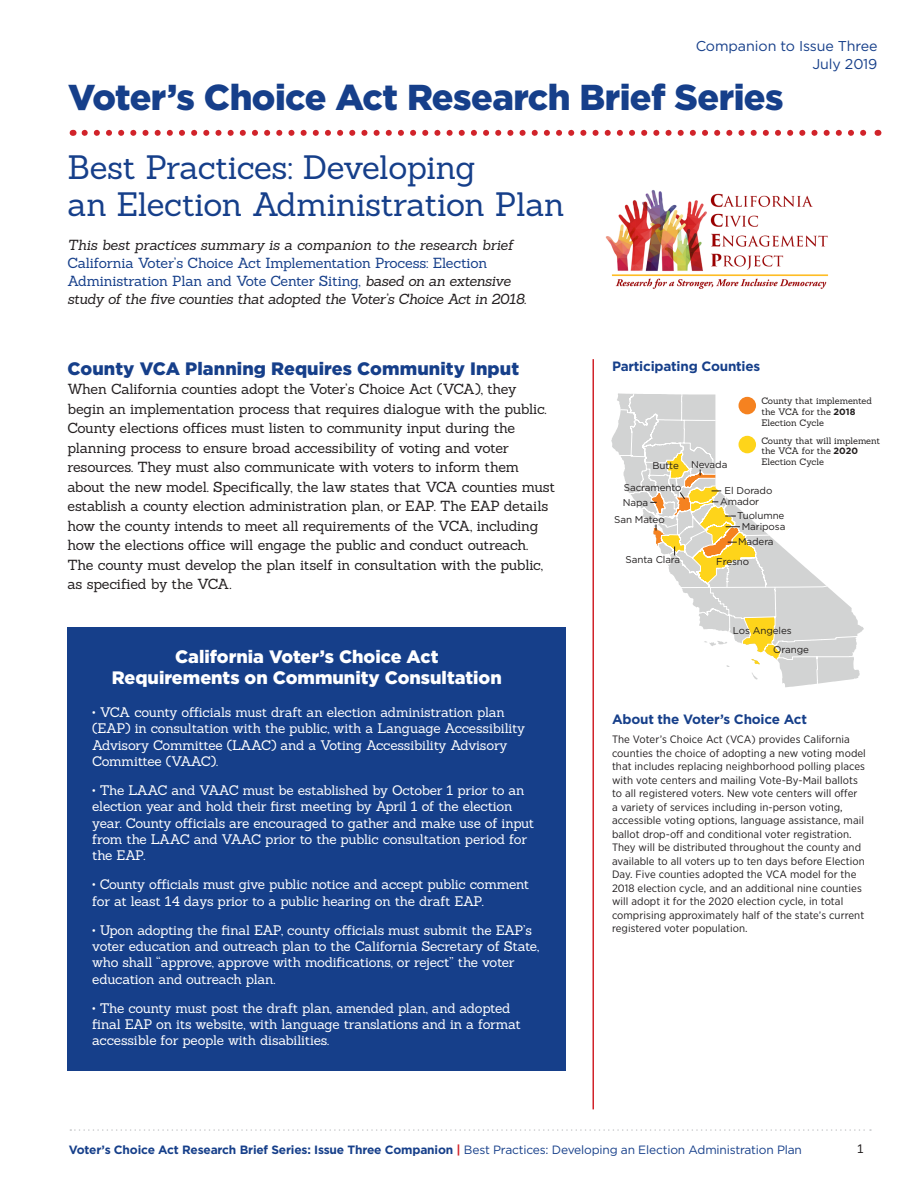
<style>
.page{position:relative;width:918px;height:1188px;background:#fff}
.page>*{position:absolute;margin:0;border:0;box-sizing:border-box;transform-origin:0 0}
.t1{font:900 36px "Gotham";letter-spacing:-.015em;color:#163f8a}
.t2{font:33px/37.5px "Sanchez";letter-spacing:-.015em;color:#163f8a}
.t3{font:900 18px/21px "Gotham";color:#fff;text-align:center}
.t4{font:900 18px "Gotham";letter-spacing:.005em;color:#163f8a}
.t5{font:14.25px/19.5px "Sanchez";letter-spacing:-.02em;color:#231f20}
.t6{font:italic 14.25px/18px "Sanchez";letter-spacing:-.02em;color:#231f20}
.t7{font:14.25px/18px "Gotham";letter-spacing:-.01em;color:#163f8a;text-align:right}
.t8{font:13.5px/16.2px "Sanchez";letter-spacing:-.015em;color:#fff}
.t9{font:700 13.5px "Gotham";letter-spacing:-.015em;color:#163f8a}
.t10{font:700 12px "Gotham";letter-spacing:-.015em;color:#163f8a}
.t11{font:12px "Sanchez";color:#231f20}
.t12{font:10.65px/13.5px "Gotham Narrow";letter-spacing:.005em;color:#231f20;scale:1.05 1}
.t13{font:9.9px/19.2px "Gotham";letter-spacing:-.01em;color:#211e1e}
.t14{font:9.15px/10.6px "Sanchez";letter-spacing:-.005em;color:#211e1e}
.s1{font-style:normal;color:#163f8a}
.s2{font-family:"Gotham";font-weight:700}
.s3{color:#d1232a}
.s4{font-weight:400}
</style>
<div class="page">
<svg style="left:70px;top:1129px;width:801px;height:2px"></svg>
<svg style="left:85px;top:130px;width:782px;height:6px"></svg>
<svg style="left:619px;top:393px;width:240px;height:294px"></svg>
<div style="left:739px;top:397px;width:17px;height:17px;background:#f58220;border-radius:50%"></div>
<div style="left:739px;top:436px;width:17px;height:17px;background:#fed41a;border-radius:50%"></div>
<svg style="left:650px;top:452px;width:177px;height:136px"></svg>
<img style="left:605px;top:190px;width:224px;height:99px">
<hr style="left:592px;top:359px;width:2px;height:750px;background:#d1232a">
<div style="left:68px;top:628px;width:498px;height:443px;background:#163f8a"></div>
<p class="t7" style="left:696px;top:37px;width:183px">Companion to Issue Three<br>July 2019</p>
<p class="t1" style="left:68px;top:77px;width:717px">Voter’s Choice Act Research Brief Series</p>
<p class="t2" style="left:68px;top:148px;width:499px">Best Practices: Developing<br>an Election Administration Plan</p>
<p class="t6" style="left:68px;top:236px;width:460px">This best practices summary is a companion to the research brief <span class="s1">California Voter’s Choice Act Implementation Process: Election Administration Plan and Vote Center Siting,</span> based on an extensive study of the five counties that adopted the Voter’s Choice Act in 2018.</p>
<p class="t4" style="left:68px;top:358px;width:453px">County VCA Planning Requires Community Input</p>
<p class="t5" style="left:68px;top:379px;width:489px">When California counties adopt the Voter’s Choice Act (VCA), they begin an implementation process that requires dialogue with the public.<br>County elections offices must listen to community input during the planning process to ensure broad accessibility of voting and voter resources. They must also communicate with voters to inform them about the new model. Specifically, the law states that VCA counties must establish a county election administration plan, or EAP. The EAP details how the county intends to meet all requirements of the VCA, including how the elections office will engage the public and conduct outreach.<br>The county must develop the plan itself in consultation with the public, as specified by the VCA.</p>
<p class="t3" style="left:112px;top:646px;width:392px">California Voter’s Choice Act<br>Requirements on Community Consultation</p>
<p class="t8" style="left:92px;top:704px;width:434px">• VCA county officials must draft an election administration plan (EAP) in consultation with the public, with a Language Accessibility Advisory Committee (LAAC) and a Voting Accessibility Advisory Committee (VAAC).</p>
<p class="t8" style="left:92px;top:782px;width:444px">• The LAAC and VAAC must be established by October 1 prior to an election year and hold their first meeting by April 1 of the election year. County officials are encouraged to gather and make use of input from the LAAC and VAAC prior to the public consultation period for the EAP.</p>
<p class="t8" style="left:92px;top:876px;width:438px">• County officials must give public notice and accept public comment for at least 14 days prior to a public hearing on the draft EAP.</p>
<p class="t8" style="left:92px;top:922px;width:448px">• Upon adopting the final EAP, county officials must submit the EAP’s voter education and outreach plan to the California Secretary of State, who shall “approve, approve with modifications, or reject” the voter education and outreach plan.</p>
<p class="t8" style="left:92px;top:1000px;width:430px">• The county must post the draft plan, amended plan, and adopted final EAP on its website, with language translations and in a format accessible for people with disabilities.</p>
<p class="t9" style="left:612px;top:358px;width:150px">Participating Counties</p>
<p class="t13" style="left:652px;top:456px;width:28px">Butte</p>
<p class="t13" style="left:624px;top:478px;width:59px">Sacramento</p>
<p class="t13" style="left:623px;top:492px;width:27px">Napa</p>
<p class="t13" style="left:691px;top:455px;width:38px">Nevada</p>
<p class="t14" style="left:762px;top:396px;width:112px">County that implemented the VCA for the <span class="s2">2018<br></span>Election Cycle</p>
<p class="t14" style="left:762px;top:435px;width:120px">County that will implement the VCA for the <span class="s2">2020<br></span>Election Cycle</p>
<p class="t13" style="left:725px;top:481px;width:49px">El Dorado</p>
<p class="t13" style="left:720px;top:492px;width:41px">Amador</p>
<p class="t13" style="left:737px;top:506px;width:49px">Tuolumne</p>
<p class="t13" style="left:614px;top:510px;width:52px">San Mateo</p>
<p class="t13" style="left:626px;top:549px;width:56px">Santa Clara</p>
<p class="t13" style="left:716px;top:552px;width:34px">Fresno</p>
<p class="t13" style="left:738px;top:518px;width:49px;line-height:15.8px;text-indent:4px">Mariposa<br>Madera</p>
<p class="t13" style="left:773px;top:620px;width:37px;text-indent:-40px">Los Angeles<br>Orange</p>
<p class="t9" style="left:612px;top:711px;width:196px">About the Voter’s Choice Act</p>
<p class="t12" style="left:612px;top:733px;width:243px">The Voter’s Choice Act (VCA) provides California counties the choice of adopting a new voting model that includes replacing neighborhood polling places with vote centers and mailing Vote-By-Mail ballots to all registered voters. New vote centers will offer<br>a variety of services including in-person voting, accessible voting options, language assistance, mail ballot drop-off and conditional voter registration.<br>They will be distributed throughout the county and available to all voters up to ten days before Election Day. Five counties adopted the VCA model for the 2018 election cycle, and an additional nine counties will adopt it for the 2020 election cycle, in total comprising approximately half of the state’s current registered voter population.</p>
<p class="t10" style="left:69px;top:1143px;width:735px">Voter’s Choice Act Research Brief Series: Issue Three Companion <span class="s3">|</span> <span class="s4">Best Practices: Developing an Election Administration Plan</span></p>
<p class="t11" style="left:858px;top:1141px;width:8px">1</p>
</div>
